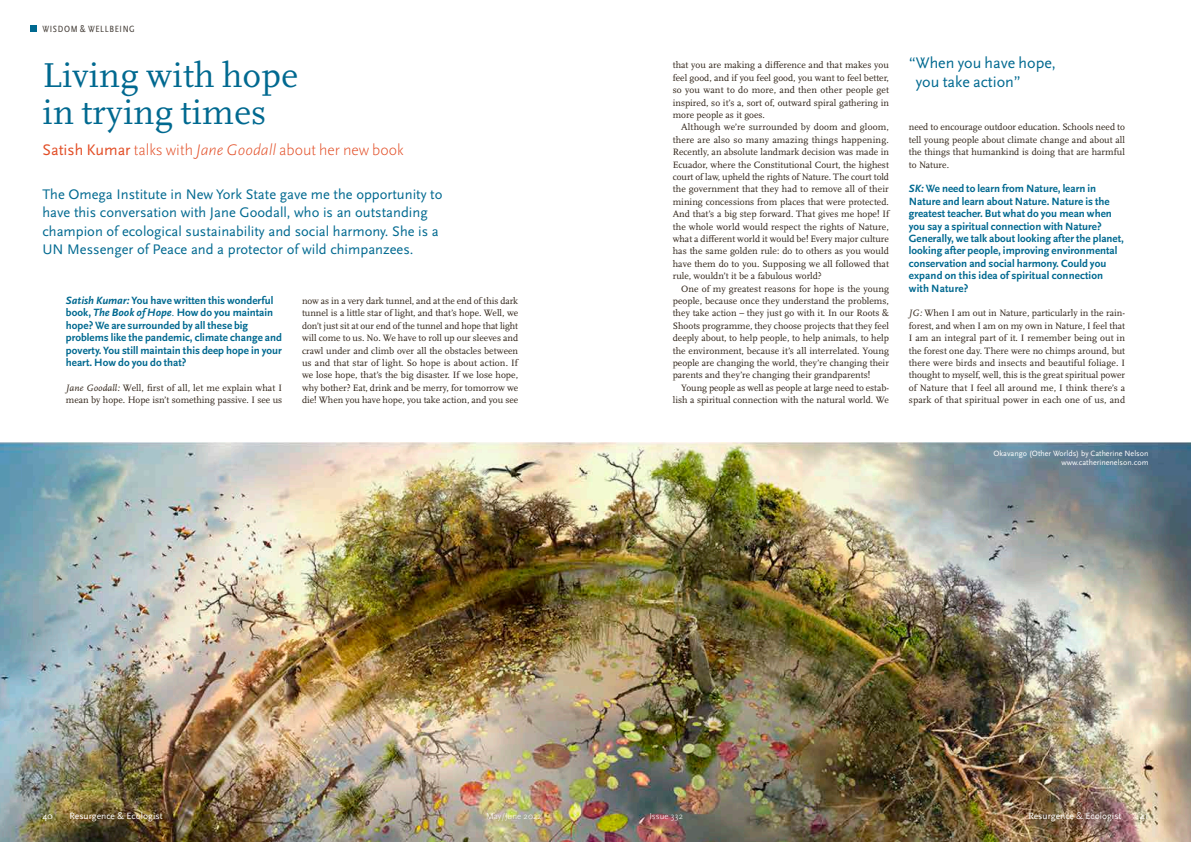
<style>
.page{position:relative;width:1191px;height:842px;background:#fff}
.page>*{position:absolute;margin:0;border:0;box-sizing:border-box;transform-origin:0 0}
.ethical_living_title{font:36px/37.2px "Scala Pro";letter-spacing:.01em;color:#006990}
.ethical_living_stand{font:300 16px "Scala Sans Pro";color:#e24d25}
.ethical_living_quote{font:16px/18.6px "Scala Sans Pro";color:#006990}
.under_standfirst_2{font:14.5px/18.6px "Scala Sans Pro";color:#006990}
.questions{font:700 11px/12.4px "Scala Sans Pro";color:#006990}
.text{font:9.6px/12.4px "Scala Pro";color:#2d2014;text-align:justify}
.text_no_indent{font:9.6px/12.4px "Scala Pro";color:#2d2014;text-align:justify}
.t1{font:9.5px "Scala Sans Pro";color:#fff}
.t2{font:condensed 9.5px "Scala Sans Pro";letter-spacing:.065em;color:#463f39}
.folio_light{font:300 9px "Scala Sans Pro";color:#fff}
.photo_caption{font:8px/9px "Scala Sans Pro";color:#fff;text-align:right}
.s1{font-weight:400}
.s2{font-style:italic}
.s3{font-weight:400;font-style:italic}
</style>
<div class="page">
<img style="left:0;top:442px;width:1191px;height:400px">
<div style="left:30px;top:25px;width:7px;height:7px;background:#006990"></div>
<p class="t2" style="left:42px;top:23px;width:94px">WISDOM &amp; WELLBEING</p>
<p class="ethical_living_title" style="left:43px;top:57px;width:257px">Living with hope in trying times</p>
<p class="ethical_living_stand" style="left:43px;top:141px;width:363px"><span class="s1">Satish Kumar</span> talks with <span class="s2">Jane Goodall</span> about her new book</p>
<p class="under_standfirst_2" style="left:42px;top:185px;width:401px">The Omega Institute in New York State gave me the opportunity to have this conversation with Jane Goodall, who is an outstanding champion of ecological sustainability and social harmony. She is a UN Messenger of Peace and a protector of wild chimpanzees.</p>
<p class="questions" style="left:66px;top:294px;width:218px"><span class="s2">Satish Kumar:</span> You have written this wonderful book, <span class="s2">The Book of Hope</span><span class="s3">.</span> How do you maintain hope? We are surrounded by all these big problems like the pandemic, climate change and poverty. You still maintain this deep hope in your heart. How do you do that?</p>
<p class="text_no_indent" style="left:66px;top:382px;width:218px"><span class="s2">Jane Goodall:</span> Well, first of all, let me explain what I mean by hope. Hope isn’t something passive. I see us</p>
<p class="text_no_indent" style="left:302px;top:295px;width:218px">now as in a very dark tunnel, and at the end of this dark tunnel is a little star of light, and that’s hope. Well, we don’t just sit at our end of the tunnel and hope that light will come to us. No. We have to roll up our sleeves and crawl under and climb over all the obstacles between us and that star of light. So hope is about action. If we lose hope, that’s the big disaster. If we lose hope, why bother? Eat, drink and be merry, for tomorrow we die! When you have hope, you take action, and you see</p>
<p class="text_no_indent" style="left:673px;top:59px;width:218px">that you are making a difference and that makes you feel good, and if you feel good, you want to feel better, so you want to do more, and then other people get inspired, so it’s a, sort of, outward spiral gathering in more people as it goes.</p>
<p class="text" style="left:673px;top:121px;width:218px;text-indent:9px">Although we’re surrounded by doom and gloom, there are also so many amazing things happening.<br>Recently, an absolute landmark decision was made in Ecuador, where the Constitutional Court, the highest court of law, upheld the rights of Nature. The court told the government that they had to remove all of their mining concessions from places that were protected.<br>And that’s a big step forward. That gives me hope! If the whole world would respect the rights of Nature, what a different world it would be! Every major culture has the same golden rule: do to others as you would have them do to you. Supposing we all followed that rule, wouldn’t it be a fabulous world?</p>
<p class="text" style="left:673px;top:282px;width:218px;text-indent:9px">One of my greatest reasons for hope is the young people, because once they understand the problems, they take action – they just go with it. In our Roots &amp; Shoots programme, they choose projects that they feel deeply about, to help people, to help animals, to help the environment, because it’s all interrelated. Young people are changing the world, they’re changing their parents and they’re changing their grandparents!</p>
<p class="text" style="left:673px;top:382px;width:218px;text-align:right">Young people as well as people at large need to estab&shy;lish a spiritual connection with the natural world. We</p>
<p class="ethical_living_quote" style="left:915px;top:54px;width:142px;text-indent:-7px">“When you have hope, you take action”</p>
<p class="text" style="left:909px;top:121px;width:218px">need to encourage outdoor education. Schools need to tell young people about climate change and about all the things that humankind is doing that are harmful to Nature.</p>
<p class="questions" style="left:909px;top:183px;width:216px"><span class="s2">SK:</span> We need to learn from Nature, learn in Nature and learn about Nature. Nature is the greatest teacher. But what do you mean when you say a spiritual connection with Nature?<br>Generally, we talk about looking after the planet, looking after people, improving environmental conservation and social harmony. Could you expand on this idea of spiritual connection with Nature?</p>
<p class="text_no_indent" style="left:909px;top:307px;width:218px"><span class="s2">JG:</span> When I am out in Nature, particularly in the rain&shy;forest, and when I am on my own in Nature, I feel that I am an integral part of it. I remember being out in the forest one day. There were no chimps around, but there were birds and insects and beautiful foliage. I thought to myself, well, this is the great spiritual power of Nature that I feel all around me, I think there’s a spark of that spiritual power in each one of us, and</p>
<p class="photo_caption" style="left:993px;top:449px;width:156px">Okavango (Other Worlds) by Catherine Nelson www.catherinenelson.com</p>
<p class="t1" style="left:43px;top:810px;width:12px">40</p>
<p class="t1" style="left:69px;top:810px;width:95px">Resurgence &amp; Ecologist</p>
<p class="folio_light" style="left:486px;top:810px;width:57px">May/June 2022</p>
<p class="folio_light" style="left:649px;top:810px;width:35px">Issue 332</p>
<p class="t1" style="left:1028px;top:810px;width:95px">Resurgence &amp; Ecologist</p>
<p class="t1" style="left:1139px;top:810px;width:10px">41</p>
</div>
